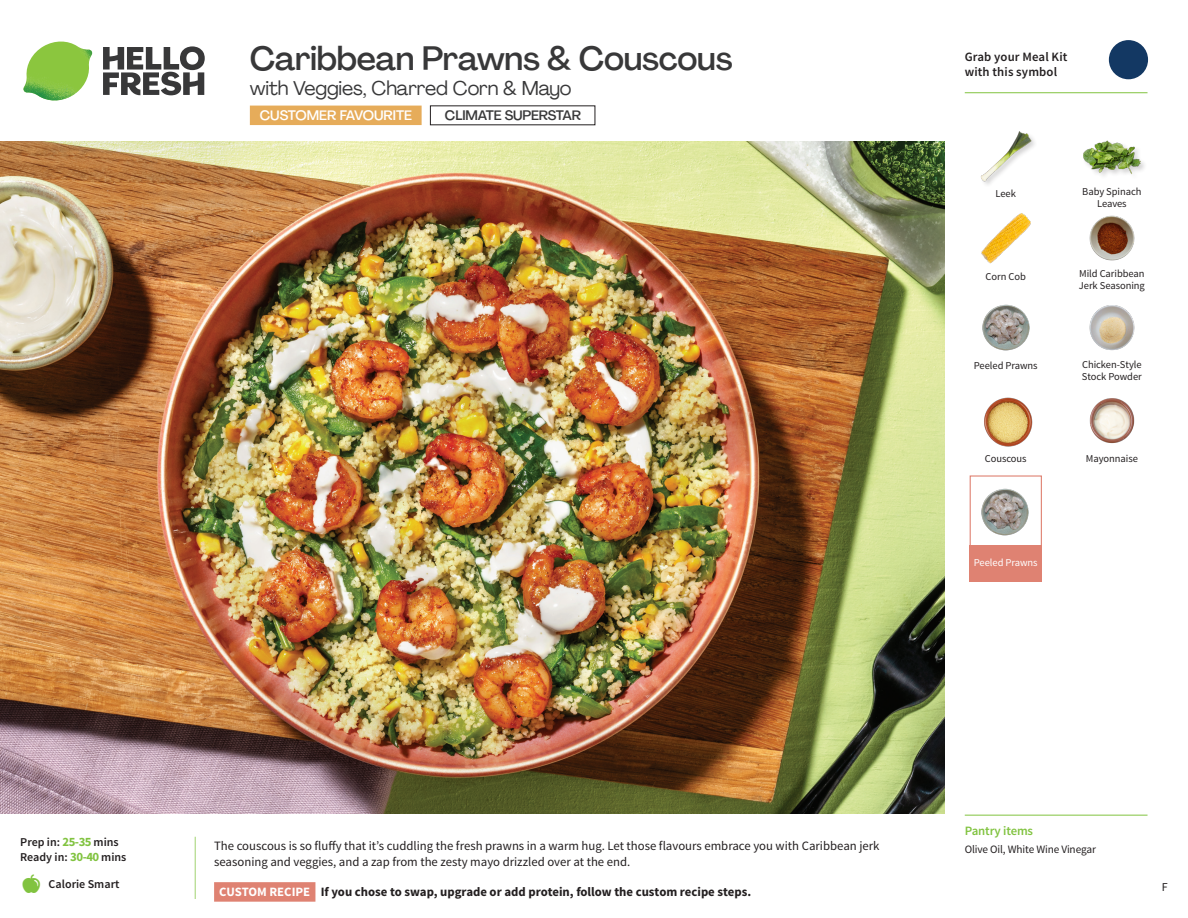
<style>
.page{position:relative;width:1188px;height:918px;background:#fff}
.page>*{position:absolute;margin:0;border:0;box-sizing:border-box;transform-origin:0 0}
._15_Titel_UK{font:500 33px "Agrandir";letter-spacing:-.01em;color:#383839}
._15_Titel_UK-2{font:19.5px "Agrandir";letter-spacing:-.01em;color:#383839}
.t1{font:500 13.5px "Agrandir";color:#fff}
.t2{font:500 13.5px "Agrandir";letter-spacing:-.01em;color:#383839}
.Step_6_Text_AU{font:12.75px/16.5px "Source Sans Pro";color:#231f20}
.Step_6_Text_AU-2{font:700 12.75px "Source Sans Pro";color:#231f20}
.t3{font:600 12.75px/15px "Source Sans Pro";letter-spacing:.01em;color:#231f20}
._04_Headers_Front{font:600 12.75px "Source Sans Pro";letter-spacing:-.01em;color:#81c340}
._04_Intro{font:600 12px "Source Sans Pro";color:#231f20}
.t4{font:12px "Source Sans Pro";color:#231f20}
._05_Pantry{font:11.25px "Source Sans Pro";letter-spacing:-.01em;color:#231f20}
._18_FRONT_ingredients{font:10.5px/12px "Source Sans Pro";letter-spacing:-.005em;color:#231f20}
._18_FRONT_ingredients-2{font:10.5px "Source Sans Pro";letter-spacing:-.005em;color:#fff}
.s1{font-weight:700;font-size:12.75px;color:#81c340}
.s2{color:#fff}
</style>
<div class="page">
<svg style="left:103px;top:46px;width:102px;height:49px"></svg>
<img style="left:23px;top:42px;width:69px;height:59px">
<svg style="left:194px;top:836px;width:122px;height:66px"></svg>
<img style="left:0;top:142px;width:945px;height:672px">
<div style="left:970px;top:475px;width:72px;height:73px;border:1px solid #df8272"></div>
<div style="left:970px;top:545px;width:72px;height:37px;background:#df8272"></div>
<img style="left:982px;top:488px;width:47px;height:47px">
<div style="left:250px;top:106px;width:172px;height:19px;background:#e6ac5a"></div>
<img style="left:1089px;top:305px;width:46px;height:46px">
<img style="left:1089px;top:398px;width:46px;height:46px">
<img style="left:984px;top:397px;width:49px;height:50px">
<img style="left:982px;top:304px;width:47px;height:47px">
<img style="left:981px;top:213px;width:50px;height:51px">
<img style="left:1089px;top:215px;width:46px;height:46px">
<div style="left:980px;top:130px;width:58px;height:58px;background:#231f20;opacity:.2"></div>
<img style="left:980px;top:130px;width:51px;height:51px">
<div style="left:1082px;top:140px;width:66px;height:41px;background:#231f20;opacity:.2"></div>
<img style="left:1083px;top:140px;width:58px;height:41px">
<hr style="left:965px;top:815px;width:183px;height:1px;background:#81c340">
<svg style="left:1091px;top:40px;width:58px;height:54px"></svg>
<hr style="left:965px;top:92px;width:183px;height:1px;background:#81c340">
<p class="_15_Titel_UK" style="left:250px;top:38px;width:484px">Caribbean Prawns &amp; Couscous</p>
<p class="_15_Titel_UK-2" style="left:250px;top:76px;width:323px">with Veggies, Charred Corn &amp; Mayo</p>
<p class="t1" style="left:260px;top:107px;width:154px">CUSTOMER FAVOURITE</p>
<p class="t2" style="left:445px;top:107px;width:138px">CLIMATE SUPERSTAR</p>
<p class="t3" style="left:965px;top:50px;width:104px">Grab your Meal Kit with this symbol</p>
<p class="_18_FRONT_ingredients" style="left:996px;top:188px;width:22px">Leek</p>
<p class="_18_FRONT_ingredients" style="left:1082px;top:186px;width:61px;text-align:center">Baby Spinach<br>Leaves</p>
<p class="_18_FRONT_ingredients" style="left:986px;top:271px;width:42px">Corn Cob</p>
<p class="_18_FRONT_ingredients" style="left:1079px;top:267px;width:67px">Mild Caribbean<br>Jerk Seasoning</p>
<p class="_18_FRONT_ingredients" style="left:974px;top:360px;width:65px">Peeled Prawns</p>
<p class="_18_FRONT_ingredients" style="left:1082px;top:358px;width:61px">Chicken-Style<br>Stock Powder</p>
<p class="_18_FRONT_ingredients" style="left:985px;top:452px;width:43px">Couscous</p>
<p class="_18_FRONT_ingredients" style="left:1086px;top:452px;width:54px">Mayonnaise</p>
<p class="_18_FRONT_ingredients-2" style="left:974px;top:556px;width:65px">Peeled Prawns</p>
<p class="_04_Intro" style="left:20px;top:835px;width:100px">Prep in: <span class="s1">25-35</span> mins</p>
<p class="_04_Intro" style="left:20px;top:850px;width:108px">Ready in: <span class="s1">30-40</span> mins</p>
<p class="_04_Intro" style="left:49px;top:876px;width:72px">Calorie Smart</p>
<p class="Step_6_Text_AU" style="left:214px;top:838px;width:667px">The couscous is so fluffy that it’s cuddling the fresh prawns in a warm hug. Let those flavours embrace you with Caribbean jerk seasoning and veggies, and a zap from the zesty mayo drizzled over at the end.</p>
<p class="Step_6_Text_AU-2" style="left:219px;top:883px;width:533px"><span class="s2">CUSTOM RECIPE</span> If you chose to swap, upgrade or add protein, follow the custom recipe steps.</p>
<p class="_04_Headers_Front" style="left:965px;top:822px;width:70px">Pantry items</p>
<p class="_05_Pantry" style="left:965px;top:842px;width:133px">Olive Oil, White Wine Vinegar</p>
<p class="t4" style="left:1162px;top:879px;width:7px">F</p>
</div>
